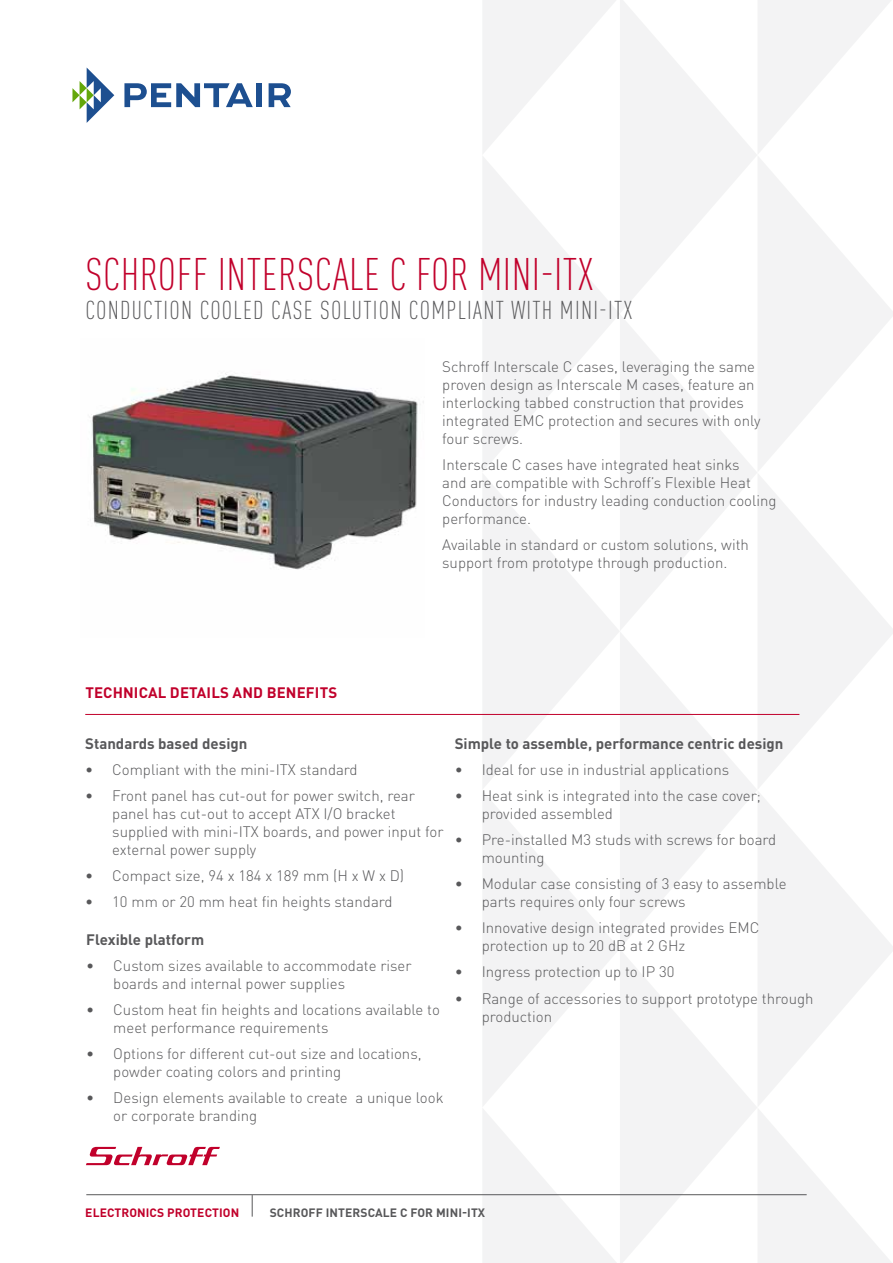
<style>
.page{position:relative;width:893px;height:1263px;background:#fff}
.page>*{position:absolute;margin:0;border:0;box-sizing:border-box;transform-origin:0 0}
.t1{font:300 condensed 45px "DIN Pro";letter-spacing:.01em;color:#c1002b}
.t2{font:300 condensed 25.5px "DIN Pro";letter-spacing:.05em;color:#58585a}
.t3{font:300 15px/18px "DIN Pro";color:#58585a}
.t4{font:700 15px "DIN Pro";color:#58585a}
.t5{font:700 15px "DIN Pro";letter-spacing:.01em;color:#c1002b}
.t6{font:700 12px "DIN Pro";letter-spacing:.01em;color:#58585a}
.t7{font:700 12px "DIN Pro";letter-spacing:.01em;color:#c1002b}
</style>
<div class="page">
<svg style="left:483px;top:0;width:273px;height:155px"></svg>
<svg style="left:483px;top:155px;width:274px;height:317px"></svg>
<svg style="left:482px;top:472px;width:275px;height:318px"></svg>
<svg style="left:483px;top:790px;width:274px;height:317px"></svg>
<svg style="left:758px;top:0;width:133px;height:153px"></svg>
<svg style="left:758px;top:157px;width:135px;height:314px;fill:#f3f3f4"></svg>
<svg style="left:757px;top:474px;width:136px;height:314px;fill:#f5f5f5"></svg>
<svg style="left:758px;top:792px;width:135px;height:314px;fill:#f3f3f4"></svg>
<svg style="left:482px;top:1107px;width:409px;height:156px"></svg>
<svg style="left:72px;top:68px;width:42px;height:55px"></svg>
<svg style="left:124px;top:83px;width:129px;height:24px"></svg>
<div style="left:257px;top:83px;width:5px;height:24px;background:#1d4f90"></div>
<svg style="left:269px;top:83px;width:22px;height:24px"></svg>
<hr style="left:86px;top:1194px;width:721px;height:1px;background:#58585a">
<svg style="left:252px;top:1195px;width:1px;height:21px"></svg>
<hr style="left:85px;top:714px;width:714px;height:1px;background:#c1002b">
<svg style="left:86px;top:1147px;width:134px;height:18px"></svg>
<img style="left:91px;top:373px;width:333px;height:197px">
<h1 class="t1" style="left:85px;top:243px;width:510px">SCHROFF INTERSCALE C FOR MINI-ITX</h1>
<h2 class="t2" style="left:85px;top:292px;width:549px">CONDUCTION COOLED CASE SOLUTION COM PLIANT WITH MINI-ITX</h2>
<p class="t5" style="left:85px;top:680px;width:253px">TECHNICAL DETAILS AND BENEFITS</p>
<p class="t3" style="left:442px;top:356px;width:320px">Schroff Interscale C cases, leveraging the same proven design as Interscale M cases, feature an interlocking tabbed construction that provides integrated EMC protection and secures with only four screws.</p>
<p class="t3" style="left:442px;top:455px;width:336px">Interscale C cases have integrated heat sinks<br>and are compatible with Schroff’s Flexible Heat Conductors for industry leading conduction cooling performance.</p>
<p class="t3" style="left:442px;top:535px;width:308px">Available in standard or custom solutions, with support from prototype through production.</p>
<p class="t4" style="left:85px;top:731px;width:164px">Standards based design</p>
<p class="t3" style="left:85px;top:759px;width:274px">• Compliant with the mini-ITX standard</p>
<p class="t3" style="left:112px;top:785px;width:333px;text-indent:-27px">• Front panel has cut-out for power switch, rear panel has cut-out to accept ATX I/O bracket supplied with mini-ITX boards, and power input for external power supply</p>
<p class="t3" style="left:85px;top:865px;width:320px">• Compact size, 94 x 184 x 189 mm (H x W x D)</p>
<p class="t3" style="left:85px;top:891px;width:309px">• 10 mm or 20 mm heat fin heights standard</p>
<p class="t4" style="left:86px;top:927px;width:119px">Flexible platform</p>
<p class="t3" style="left:113px;top:955px;width:300px;text-indent:-27px">• Custom sizes available to accommodate riser boards and internal power supplies</p>
<p class="t3" style="left:113px;top:999px;width:328px;text-indent:-27px">• Custom heat fin heights and locations available to meet performance requirements</p>
<p class="t3" style="left:113px;top:1043px;width:310px;text-indent:-27px">• Options for different cut-out size and locations, powder coating colors and printing</p>
<p class="t3" style="left:113px;top:1087px;width:332px;text-indent:-27px">• Design elements available to create a unique look or corporate branding</p>
<p class="t4" style="left:455px;top:731px;width:330px">Simple to assemble, performance centric design</p>
<p class="t3" style="left:455px;top:759px;width:276px">• Ideal for use in industrial applications</p>
<p class="t3" style="left:482px;top:785px;width:281px;text-indent:-27px">• Heat sink is integrated into the case cover; provided assembled</p>
<p class="t3" style="left:482px;top:829px;width:296px;text-indent:-27px">• Pre-installed M3 studs with screws for board mounting</p>
<p class="t3" style="left:482px;top:873px;width:306px;text-indent:-27px">• Modular case consisting of 3 easy to assemble parts requires only four screws</p>
<p class="t3" style="left:482px;top:917px;width:279px;text-indent:-27px">• Innovative design integrated provides EMC protection up to 20 dB at 2 GHz</p>
<p class="t3" style="left:455px;top:962px;width:221px">• Ingress protection up to IP 30</p>
<p class="t3" style="left:482px;top:988px;width:333px;text-indent:-27px">• Range of accessories to support prototype through production</p>
<p class="t7" style="left:85px;top:1202px;width:155px">ELECTRONICS PROTECTION</p>
<p class="t6" style="left:270px;top:1202px;width:217px">SCHROFF INTERSCALE C FOR MINI-ITX</p>
</div>
